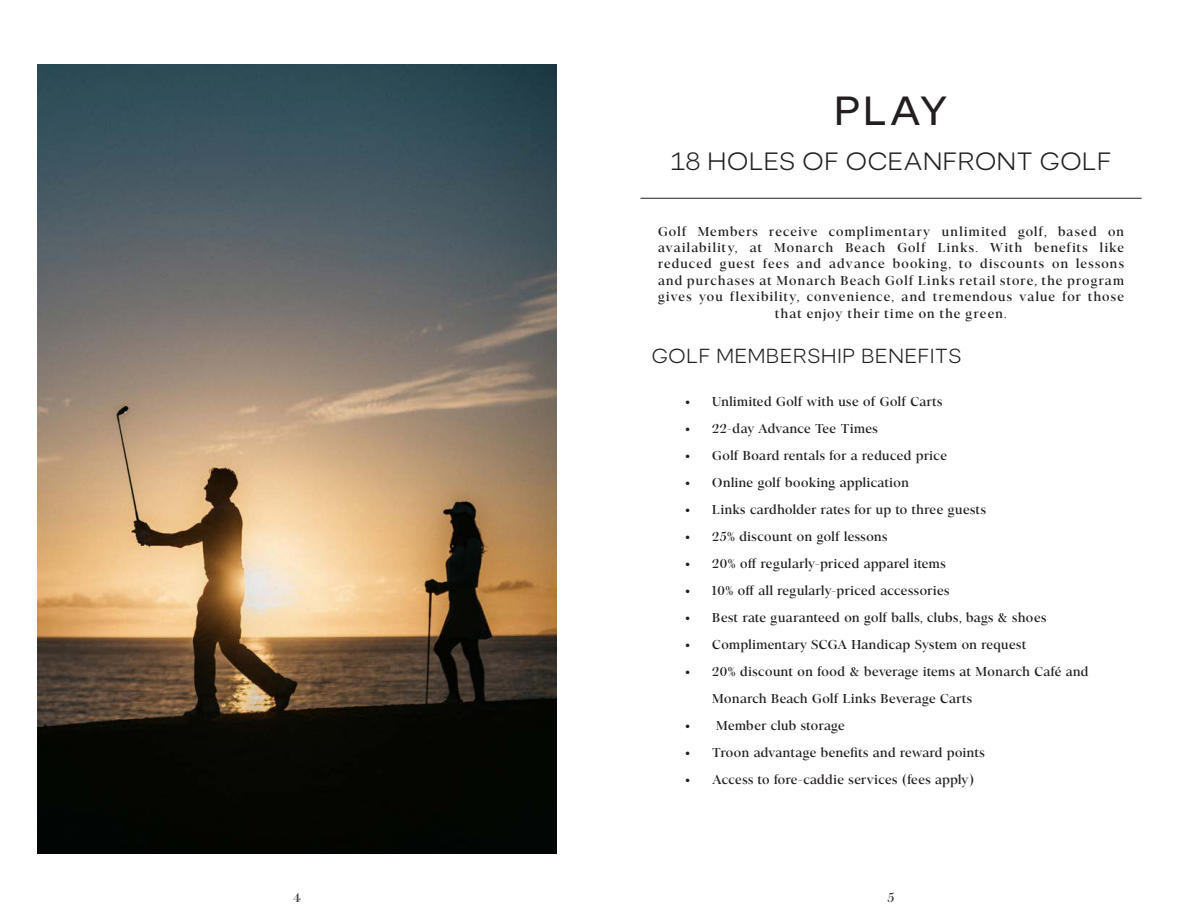
<style>
.page{position:relative;width:1188px;height:918px;background:#fff}
.page>*{position:absolute;margin:0;border:0;box-sizing:border-box;transform-origin:0 0}
.Body{font:39px "Astoria Sans";color:#231f20}
.Body-2{font:300 24px "Astoria Sans";color:#231f20}
.t1{font:300 19.5px "Astoria Sans";letter-spacing:.01em;color:#231f20}
.Body-3{font:13.5px/27px "Astoria Serif";color:#231f20}
.Body-4{font:13.5px/16.5px "Astoria Serif";letter-spacing:.04em;color:#231f20;text-align:center}
.Body-5{font:13.5px "Astoria Serif";letter-spacing:-.02em;color:#231f20}
.Body-6{font:13.5px "Astoria Serif";color:#3e3e3f}
</style>
<div class="page">
<img style="left:38px;top:65px;width:518px;height:788px">
<hr style="left:640px;top:198px;width:502px;height:1px;background:#231f20">
<p class="Body" style="left:834px;top:87px;width:116px">PLAY</p>
<p class="Body-2" style="left:670px;top:147px;width:443px">18 HOLES OF OCEANFRONT GOLF</p>
<p class="Body-4" style="left:658px;top:223px;width:468px">Golf Members receive complimentary unlimited golf, based on availability, at Monarch Beach Golf Links. With benefits like reduced guest fees and advance booking, to discounts on lessons and purchases at Monarch Beach Golf Links retail store, the program gives you flexibility, convenience, and tremendous value for those that enjoy their time on the green.</p>
<p class="t1" style="left:651px;top:344px;width:312px">GOLF MEMBERSHIP BENEFITS</p>
<p class="Body-3" style="left:685px;top:388px;width:259px">• Unlimited Golf with use of Golf Carts</p>
<p class="Body-5" style="left:685px;top:421px;width:194px">• 22-day Advance Tee Times</p>
<p class="Body-3" style="left:685px;top:442px;width:264px">• Golf Board rentals for a reduced price</p>
<p class="Body-3" style="left:685px;top:469px;width:226px">• Online golf booking application</p>
<p class="Body-3" style="left:685px;top:496px;width:303px">• Links cardholder rates for up to three guests</p>
<p class="Body-3" style="left:685px;top:523px;width:204px">• 25% discount on golf lessons</p>
<p class="Body-3" style="left:685px;top:550px;width:263px">• 20% off regularly-priced apparel items</p>
<p class="Body-3" style="left:685px;top:577px;width:266px">• 10% off all regularly-priced accessories</p>
<p class="Body-3" style="left:685px;top:604px;width:363px">• Best rate guaranteed on golf balls, clubs, bags &amp; shoes</p>
<p class="Body-3" style="left:685px;top:631px;width:343px">• Complimentary SCGA Handicap System on request</p>
<p class="Body-3" style="left:712px;top:658px;width:378px;text-indent:-27px">• 20% discount on food &amp; beverage items at Monarch Café and<br>Monarch Beach Golf Links Beverage Carts</p>
<p class="Body-5" style="left:685px;top:718px;width:162px">• Member club storage</p>
<p class="Body-5" style="left:685px;top:745px;width:302px">• Troon advantage benefits and reward points</p>
<p class="Body-5" style="left:685px;top:772px;width:291px">• Access to fore-caddie services (fees apply)</p>
<p class="Body-6" style="left:293px;top:889px;width:9px">4</p>
<p class="Body-6" style="left:887px;top:889px;width:9px">5</p>
</div>
